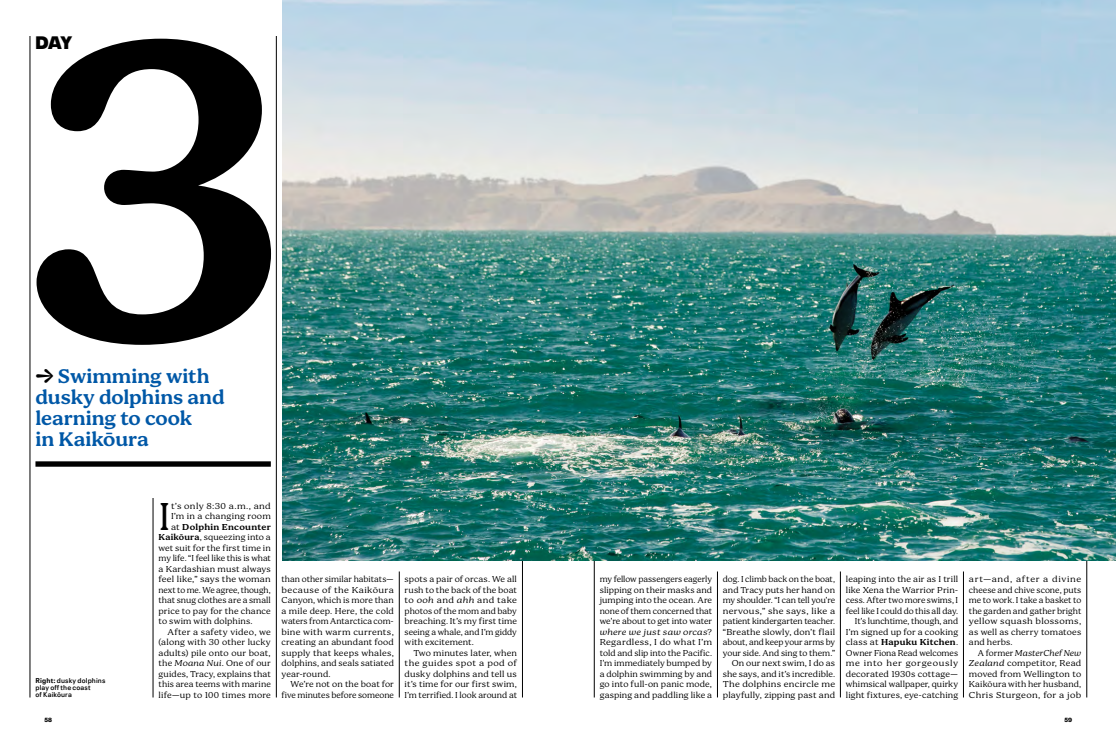
<style>
.page{position:relative;width:1116px;height:738px;background:#fff}
.page>*{position:absolute;margin:0;border:0;box-sizing:border-box;transform-origin:0 0}
.t1{font:600 434.2px "Bogue";color:#000}
.t2{font:300 39.4px "Bogue";color:#000}
.t3{font:600 20px/21px "Bogue";letter-spacing:-.005em;color:#0058a7}
.t4{font:900 18px "Neue Plak";color:#000}
.t5{font:300 8.8px/10.5px "Bogue";letter-spacing:.01em;color:#000;text-align:right}
.t6{font:300 8.8px/10.5px "Bogue";letter-spacing:.01em;color:#000;text-align:justify;scale:.96 1}
.t7{font:300 8.8px/10.5px "Bogue";letter-spacing:.01em;color:#000;text-align:justify;scale:1.05 1}
.t8{font:300 8.8px "Bogue";letter-spacing:.01em;color:#000;scale:.95 1}
.t9{font:300 8.8px "Bogue";letter-spacing:.03em;color:#000}
.t10{font:300 8.8px "Bogue";letter-spacing:.035em;color:#000;scale:1.05 1}
.t11{font:600 8.8px "Bogue";letter-spacing:.03em;color:#000;scale:1.04 1}
.t12{font:600 7px/7.5px "Neue Plak Text";letter-spacing:.02em;color:#000}
.t13{font:900 6px "Neue Plak";color:#000}
.s1{font-size:24px;color:#000}
.s2{font-weight:700}
.s3{font-weight:300}
.s4{font-weight:600}
.s5{font-style:italic}
</style>
<div class="page">
<hr style="left:522px;top:36px;width:1px;height:662px;background:#000">
<hr style="left:30px;top:36px;width:1px;height:662px;background:#000">
<hr style="left:276px;top:36px;width:1px;height:662px;background:#000">
<hr style="left:153px;top:498px;width:1px;height:200px;background:#000">
<div style="left:35px;top:461px;width:236px;height:6px;background:#000"></div>
<hr style="left:399px;top:572px;width:1px;height:126px;background:#000">
<img style="left:282px;top:0;width:276px;height:561px">
<hr style="left:1087px;top:36px;width:1px;height:662px;background:#000">
<hr style="left:594px;top:36px;width:1px;height:662px;background:#000">
<hr style="left:840px;top:572px;width:1px;height:125px;background:#000">
<hr style="left:717px;top:572px;width:1px;height:125px;background:#000">
<hr style="left:963px;top:572px;width:1px;height:126px;background:#000">
<img style="left:558px;top:0;width:558px;height:561px">
<h3 class="t4" style="left:35px;top:28px;width:38px">DAY</h3>
<h1 class="t1" style="left:22px;top:-63px;width:266px">3</h1>
<h3 class="t3" style="left:35px;top:365px;width:191px"><span class="s1">→</span> Swimming with dusky dolphins and learning to cook<br>in Kaikōura</h3>
<p class="t12" style="left:35px;top:676px;width:71px"><span class="s2">Right:</span> dusky dolphins play off the coast<br>of Kaikōura</p>
<p class="t13" style="left:44px;top:715px;width:9px">58</p>
<h2 class="t2" style="left:159px;top:493px;width:14px">I</h2>
<p class="t10" style="left:171px;top:500px;width:97px">t’s only 8:30 a.m., and</p>
<p class="t5" style="left:171px;top:511px;width:101px">I’m in a changing room</p>
<p class="t11" style="left:171px;top:521px;width:97px"><span class="s3">at</span> Dolphin Encounter</p>
<p class="t5" style="left:159px;top:532px;width:114px"><span class="s4">Kaikōura</span>, squeezing into a</p>
<p class="t5" style="left:159px;top:542px;width:114px">wet suit for the first time in</p>
<p class="t5" style="left:159px;top:553px;width:114px">my life. “I feel like this is what</p>
<p class="t5" style="left:159px;top:563px;width:114px">a Kardashian must always</p>
<p class="t5" style="left:159px;top:574px;width:114px">feel like,” says the woman</p>
<p class="t8" style="left:159px;top:584px;width:120px">next to me. We agree, though,</p>
<p class="t5" style="left:159px;top:595px;width:114px">that snug clothes are a small</p>
<p class="t5" style="left:159px;top:605px;width:114px">price to pay for the chance</p>
<p class="t5" style="left:159px;top:616px;width:96px">to swim with dolphins.</p>
<p class="t9" style="left:168px;top:626px;width:105px">After a safety video, we</p>
<p class="t5" style="left:159px;top:637px;width:114px">(along with 30 other lucky</p>
<p class="t5" style="left:159px;top:647px;width:114px">adults) pile onto our boat,</p>
<p class="t5" style="left:159px;top:658px;width:114px">the <span class="s5">Moana Nui</span>. One of our</p>
<p class="t5" style="left:159px;top:668px;width:114px">guides, Tracy, explains that</p>
<p class="t5" style="left:159px;top:679px;width:114px">this area teems with marine</p>
<p class="t5" style="left:159px;top:689px;width:114px">life—up to 100 times more</p>
<p class="t6" style="left:282px;top:574px;width:119px">than other similar habitats— because of the Kaikōura Canyon, which is more than a mile deep. Here, the cold waters from Antarctica com&shy;bine with warm currents, creating an abundant food supply that keeps whales, dolphins, and seals satiated year-round.</p>
<p class="t5" style="left:282px;top:679px;width:114px">We’re not on the boat for five minutes before someone</p>
<p class="t5" style="left:405px;top:574px;width:114px;text-align:justify">spots a pair of orcas. We all rush to the back of the boat to <span class="s5">ooh</span> and <span class="s5">ahh</span> and take photos of the mom and baby breaching. It’s my first time seeing a whale, and I’m giddy with excitement.</p>
<p class="t5" style="left:405px;top:647px;width:114px;text-align:justify;text-indent:9px">Two minutes later, when the guides spot a pod of dusky dolphins and tell us it’s time for our first swim, I’m terrified. I look around at</p>
<p class="t6" style="left:600px;top:574px;width:119px">my fellow passengers eagerly slipping on their masks and jumping into the ocean. Are none of them concerned that we’re about to get into water <span class="s5">where we just saw orcas</span>?<br>Regardless, I do what I’m told and slip into the Pacific.<br>I’m immediately bumped by a dolphin swimming by and go into full-on panic mode, gasping and paddling like a</p>
<p class="t6" style="left:723px;top:574px;width:119px;text-align:right">dog. I climb back on the boat, and Tracy puts her hand on my shoulder. “I can tell you’re nervous,” she says, like a patient kindergarten teacher. “Breathe slowly, don’t flail about, and keep your arms by your side. And sing to them.”<br>On our next swim, I do as she says, and it’s incredible.<br>The dolphins encircle me playfully, zipping past and</p>
<p class="t5" style="left:846px;top:574px;width:114px">leaping into the air as I trill like Xena the Warrior Prin&shy;cess. After two more swims, I feel like I could do this all day.<br>It’s lunchtime, though, and<br>I’m signed up for a cooking class at <span class="s4">Hapuku Kitchen</span>.<br>Owner Fiona Read welcomes me into her gorgeously decorated 1930s cottage— whimsical wallpaper, quirky light fixtures, eye-catching</p>
<p class="t7" style="left:969px;top:574px;width:108px">art—and, after a divine cheese and chive scone, puts me to work. I take a basket to the garden and gather bright yellow squash blossoms, as well as cherry tomatoes and herbs.</p>
<p class="t6" style="left:969px;top:647px;width:119px;text-indent:9px">A former <span class="s5">MasterChef New Zealand</span> competitor, Read moved from Wellington to Kaikōura with her husband, Chris Sturgeon, for a job</p>
<p class="t13" style="left:1065px;top:715px;width:9px">59</p>
</div>
